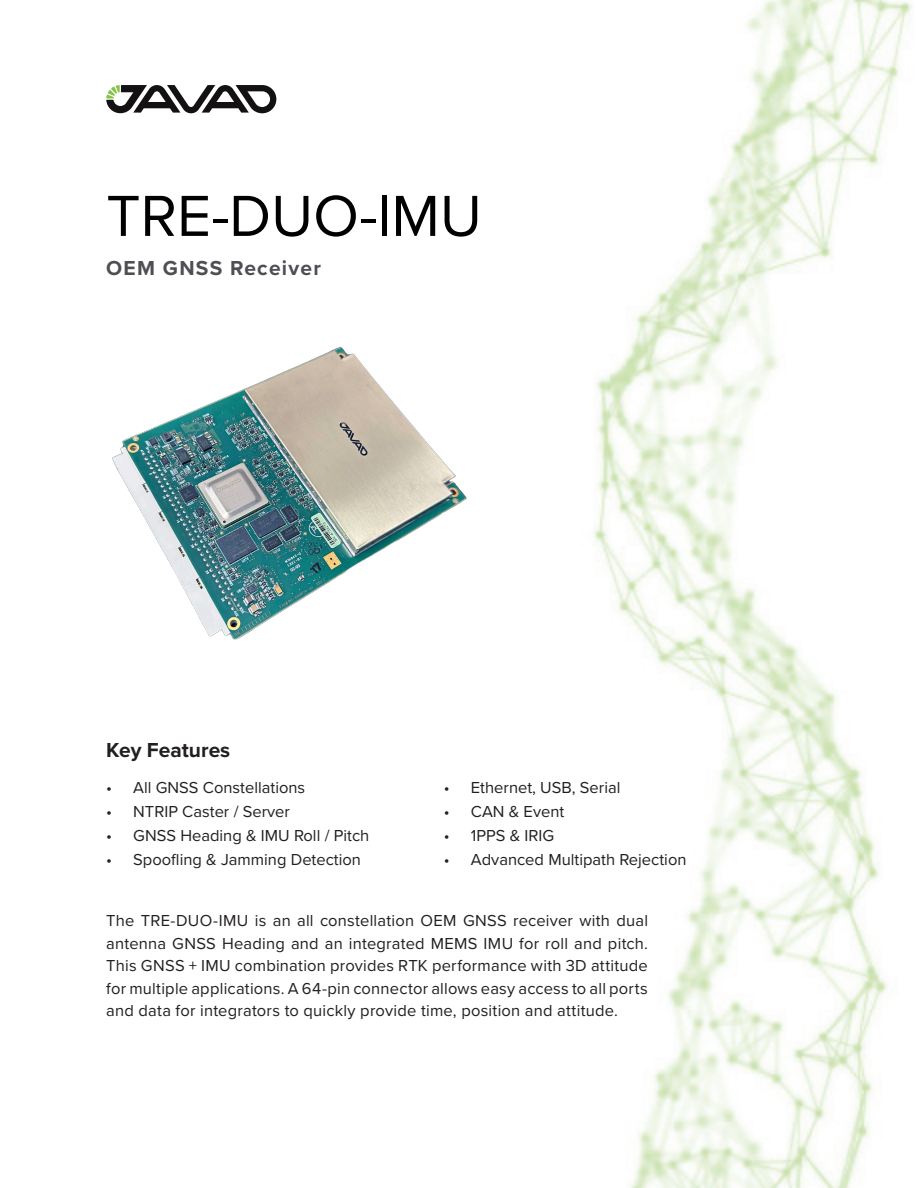
<style>
.page{position:relative;width:918px;height:1188px;background:#fff}
.page>*{position:absolute;margin:0;border:0;box-sizing:border-box;transform-origin:0 0}
.Main_Title{font:60px "Proxima Nova";color:#000}
.Short_Title{font:700 21px "Proxima Nova";letter-spacing:.06em;color:#4e4e55}
.Bullet_List{font:700 21px "Proxima Nova";color:#231f20}
.Body_Text_-_Justified{font:16.5px/22.5px "Proxima Nova";color:#231f20;text-align:justify}
</style>
<div class="page">
<img style="left:118px;top:0;width:795px;height:1188px">
<svg style="left:106px;top:85px;width:170px;height:28px"></svg>
<img style="left:112px;top:326px;width:380px;height:333px">
<p class="Main_Title" style="left:106px;top:171px;width:377px">TRE-DUO-IMU</p>
<p class="Short_Title" style="left:106px;top:252px;width:216px">OEM GNSS Receiver</p>
<p class="Bullet_List" style="left:106px;top:735px;width:126px">Key Features</p>
<p class="Body_Text_-_Justified" style="left:106px;top:775px;width:200px">• All GNSS Constellations</p>
<p class="Body_Text_-_Justified" style="left:106px;top:799px;width:185px">• NTRIP Caster / Server</p>
<p class="Body_Text_-_Justified" style="left:106px;top:823px;width:265px">• GNSS Heading &amp; IMU Roll / Pitch</p>
<p class="Body_Text_-_Justified" style="left:106px;top:847px;width:256px">• Spoofling &amp; Jamming Detection</p>
<p class="Body_Text_-_Justified" style="left:444px;top:775px;width:178px">• Ethernet, USB, Serial</p>
<p class="Body_Text_-_Justified" style="left:444px;top:799px;width:122px">• CAN &amp; Event</p>
<p class="Body_Text_-_Justified" style="left:444px;top:823px;width:112px">• 1PPS &amp; IRIG</p>
<p class="Body_Text_-_Justified" style="left:444px;top:847px;width:244px">• Advanced Multipath Rejection</p>
<p class="Body_Text_-_Justified" style="left:106px;top:909px;width:543px">The TRE-DUO-IMU is an all constellation OEM GNSS receiver with dual antenna GNSS Heading and an integrated MEMS IMU for roll and pitch.<br>This GNSS + IMU combination provides RTK performance with 3D attitude for multiple applications. A 64-pin connector allows easy access to all ports and data for integrators to quickly provide time, position and attitude.</p>
</div>
